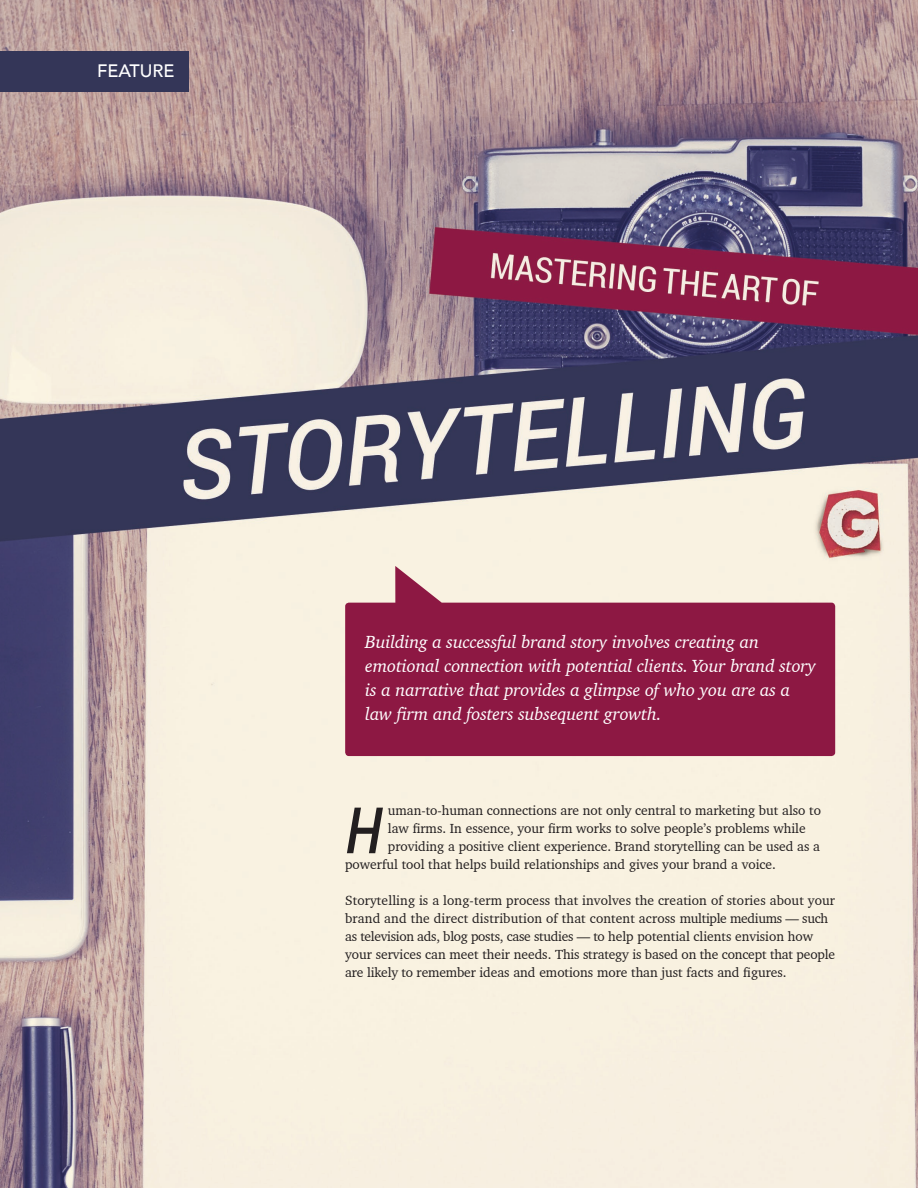
<style>
.page{position:relative;width:918px;height:1188px;background:#fff}
.page>*{position:absolute;margin:0;border:0;box-sizing:border-box;transform-origin:0 0}
.t1{font:italic 500 64.2px "Roboto";color:#231f20;scale:.85 1}
.t2{font:italic 18px/24px "Charter BT Pro";letter-spacing:-.01em;color:#fff}
.t3{font:500 18px "Avenir";color:#fff}
.t4{font:13.5px/18px "Charter BT Pro";color:#231f20}
</style>
<div class="page">
<img style="left:0;top:0;width:918px;height:1188px">
<svg style="left:345px;top:566px;width:490px;height:190px;background:#a04060"></svg>
<div style="left:0;top:51px;width:189px;height:40px;background:#343658"></div>
<h2 class="t3" style="left:97px;top:55px;width:79px">FEATURE</h2>
<h2 class="t2" style="left:365px;top:630px;width:452px">Building a successful brand story involves creating an emotional connection with potential clients. Your brand story is a narrative that provides a glimpse of who you are as a law firm and fosters subsequent growth.</h2>
<h1 class="t1" style="left:345px;top:785px;width:44px">H</h1>
<p class="t4" style="left:388px;top:801px;width:435px">uman-to-human connections are not only central to marketing but also to</p>
<p class="t4" style="left:388px;top:819px;width:419px">law firms. In essence, your firm works to solve people’s problems while</p>
<p class="t4" style="left:388px;top:837px;width:434px">providing a positive client experience. Brand storytelling can be used as a</p>
<p class="t4" style="left:345px;top:855px;width:432px">powerful tool that helps build relationships and gives your brand a voice.</p>
<p class="t4" style="left:345px;top:891px;width:492px">Storytelling is a long-term process that involves the creation of stories about your brand and the direct distribution of that content across multiple mediums — such as television ads, blog posts, case studies — to help potential clients envision how your services can meet their needs. This strategy is based on the concept that people are likely to remember ideas and emotions more than just facts and figures.</p>
</div>
